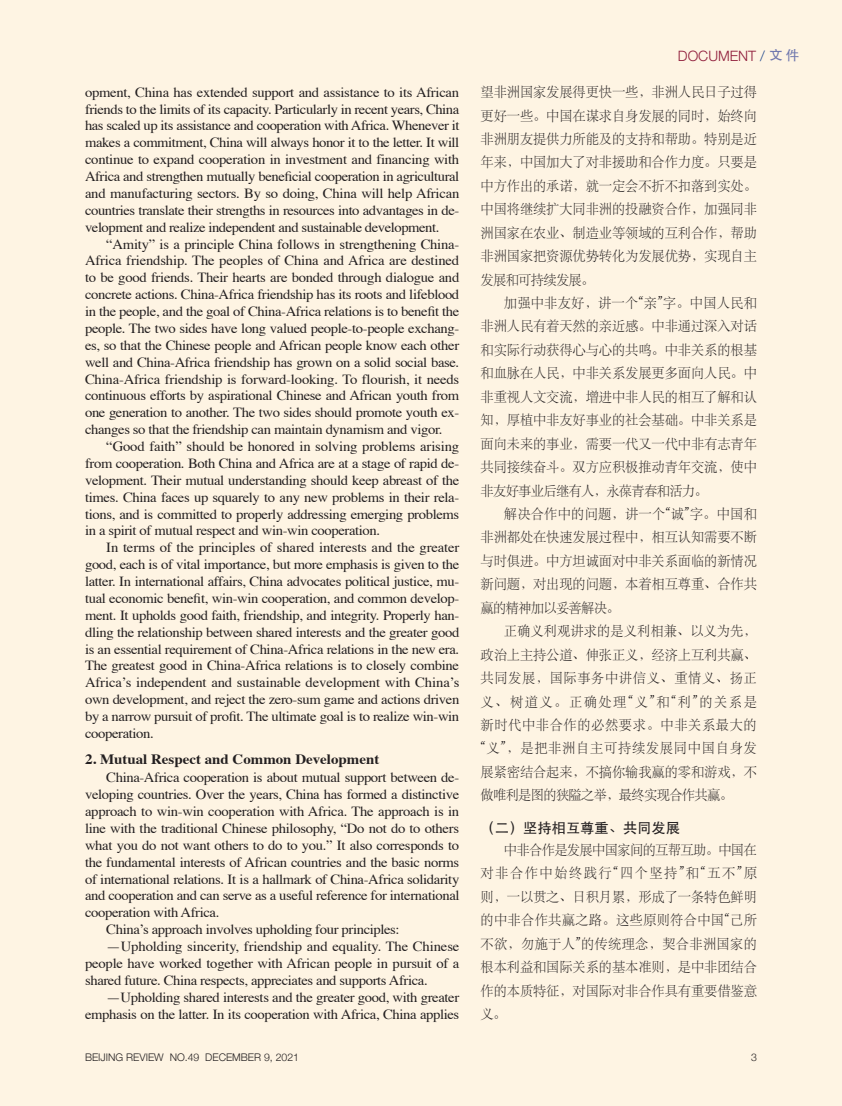
<style>
.page{position:relative;width:842px;height:1106px;background:#fef4e3}
.page>*{position:absolute;margin:0;border:0;box-sizing:border-box;transform-origin:0 0}
.Xiaobiaoti2{font:700 14.25px "Times";color:#231f20;scale:1.05 1}
.小标题2副本{font:14.25px "ST Heiti";color:#231f20}
.t1{font:300 14.25px "Helvetica Neue";color:#91203d}
.Body1{font:13.95px/16.8px "Times";letter-spacing:-.025em;color:#231f20;text-align:justify;scale:1.05 1}
.正文1{font:13.8px/23.4px "ST Song";letter-spacing:-.005em;color:#231f20;text-align:justify;scale:.96 1}
.t2{font:300 10.5px "Helvetica Neue";color:#231f20}
.s1{color:#19438b}
.s2{font-family:"ST Heiti";font-weight:400;font-size:13.5px;color:#7078ae}
</style>
<div class="page">
<p class="Body1" style="left:85px;top:84px;width:358px">opment, China has extended support and assistance to its African friends to the limits of its capacity. Particularly in recent years, China has scaled up its assistance and cooperation with Africa. Whenever it makes a commitment, China will always honor it to the letter. It will continue to expand cooperation in investment and financing with Africa and strengthen mutually beneficial cooperation in agricultural and manufacturing sectors. By so doing, China will help African countries translate their strengths in resources into advantages in de&shy;velopment and realize independent and sustainable development.</p>
<p class="Body1" style="left:85px;top:236px;width:358px;text-indent:21px">“Amity” is a principle China follows in strengthening China-Africa friendship. The peoples of China and Africa are destined to be good friends. Their hearts are bonded through dialogue and concrete actions. China-Africa friendship has its roots and lifeblood in the people, and the goal of China-Africa relations is to benefit the people. The two sides have long valued people-to-people exchang&shy;es, so that the Chinese people and African people know each other well and China-Africa friendship has grown on a solid social base.<br>China-Africa friendship is forward-looking. To flourish, it needs continuous efforts by aspirational Chinese and African youth from one generation to another. The two sides should promote youth ex&shy;changes so that the friendship can maintain dynamism and vigor.</p>
<p class="Body1" style="left:85px;top:439px;width:358px;text-indent:21px">“Good faith” should be honored in solving problems arising from cooperation. Both China and Africa are at a stage of rapid de&shy;velopment. Their mutual understanding should keep abreast of the times. China faces up squarely to any new problems in their rela&shy;tions, and is committed to properly addressing emerging problems in a spirit of mutual respect and win-win cooperation.</p>
<p class="Body1" style="left:85px;top:540px;width:358px;text-indent:21px">In terms of the principles of shared interests and the greater good, each is of vital importance, but more emphasis is given to the latter. In international affairs, China advocates political justice, mu&shy;tual economic benefit, win-win cooperation, and common develop&shy;ment. It upholds good faith, friendship, and integrity. Properly han&shy;dling the relationship between shared interests and the greater good is an essential requirement of China-Africa relations in the new era.<br>The greatest good in China-Africa relations is to closely combine Africa’s independent and sustainable development with China’s own development, and reject the zero-sum game and actions driven by a narrow pursuit of profit. The ultimate goal is to realize win-win cooperation.</p>
<p class="Xiaobiaoti2" style="left:85px;top:745px;width:282px">2. Mutual Respect and Common Development</p>
<p class="Body1" style="left:85px;top:770px;width:358px;text-indent:21px">China-Africa cooperation is about mutual support between de&shy;veloping countries. Over the years, China has formed a distinctive approach to win-win cooperation with Africa. The approach is in line with the traditional Chinese philosophy, “Do not do to others what you do not want others to do to you.” It also corresponds to the fundamental interests of African countries and the basic norms of international relations. It is a hallmark of China-Africa solidarity and cooperation and can serve as a useful reference for international cooperation with Africa.</p>
<p class="Body1" style="left:106px;top:922px;width:281px">China’s approach involves upholding four principles:</p>
<p class="Body1" style="left:85px;top:938px;width:358px;text-indent:21px">—Upholding sincerity, friendship and equality. The Chinese people have worked together with African people in pursuit of a shared future. China respects, appreciates and supports Africa.</p>
<p class="Body1" style="left:85px;top:989px;width:358px;text-align:right">—Upholding shared interests and the greater good, with greater emphasis on the latter. In its cooperation with Africa, China applies</p>
<p class="t1" style="left:678px;top:45px;width:123px">DOCUMENT <span class="s1">/</span> <span class="s2">文 件</span></p>
<p class="正文1" style="left:480px;top:79px;width:289px">望非洲国家发展得更快一些，非洲人民日子过得更好一些。中国在谋求自身发展的同时，始终向非洲朋友提供力所能及的支持和帮助。特别是近年来，中国加大了对非援助和合作力度。只要是中方作出的承诺，就一定会不折不扣落到实处。中国将继续扩大同非洲的投融资合作，加强同非洲国家在农业、制造业等领域的互利合作，帮助非洲国家把资源优势转化为发展优势，实现自主发展和可持续发展。</p>
<p class="正文1" style="left:480px;top:290px;width:289px;text-indent:23px">加强中非友好，讲一个“亲”字。中国人民和非洲人民有着天然的亲近感。中非通过深入对话和实际行动获得心与心的共鸣。中非关系的根基和血脉在人民，中非关系发展更多面向人民。中非重视人文交流，增进中非人民的相互了解和认知，厚植中非友好事业的社会基础。中非关系是面向未来的事业，需要一代又一代中非有志青年共同接续奋斗。双方应积极推动青年交流，使中非友好事业后继有人，永葆青春和活力。</p>
<p class="正文1" style="left:480px;top:501px;width:289px;text-indent:23px">解决合作中的问题，讲一个“诚”字。中国和非洲都处在快速发展过程中，相互认知需要不断与时俱进。中方坦诚面对中非关系面临的新情况新问题，对出现的问题，本着相互尊重、合作共赢的精神加以妥善解决。</p>
<p class="正文1" style="left:480px;top:618px;width:289px;text-indent:23px">正确义利观讲求的是义利相兼、以义为先，政治上主持公道、伸张正义，经济上互利共赢、共同发展，国际事务中讲信义、重情义、扬正义、树道义。正确处理“义”和“利”的关系是新时代中非合作的必然要求。中非关系最大的“义”，是把非洲自主可持续发展同中国自身发展紧密结合起来，不搞你输我赢的零和游戏，不做唯利是图的狭隘之举，最终实现合作共赢。</p>
<p class="小标题2副本" style="left:480px;top:820px;width:201px">（二）坚持相互尊重、共同发展</p>
<p class="正文1" style="left:480px;top:837px;width:289px;text-indent:23px">中非合作是发展中国家间的互帮互助。中国在对非合作中始终践行“四个坚持”和“五不”原则，一以贯之、日积月累，形成了一条特色鲜明的中非合作共赢之路。这些原则符合中国“己所不欲，勿施于人”的传统理念，契合非洲国家的根本利益和国际关系的基本准则，是中非团结合作的本质特征，对国际对非合作具有重要借鉴意义。</p>
<p class="t2" style="left:85px;top:1048px;width:216px">BEIJING REVIEW NO.49 DECEMBER 9, 2021</p>
<p class="t2" style="left:751px;top:1048px;width:7px">3</p>
</div>
